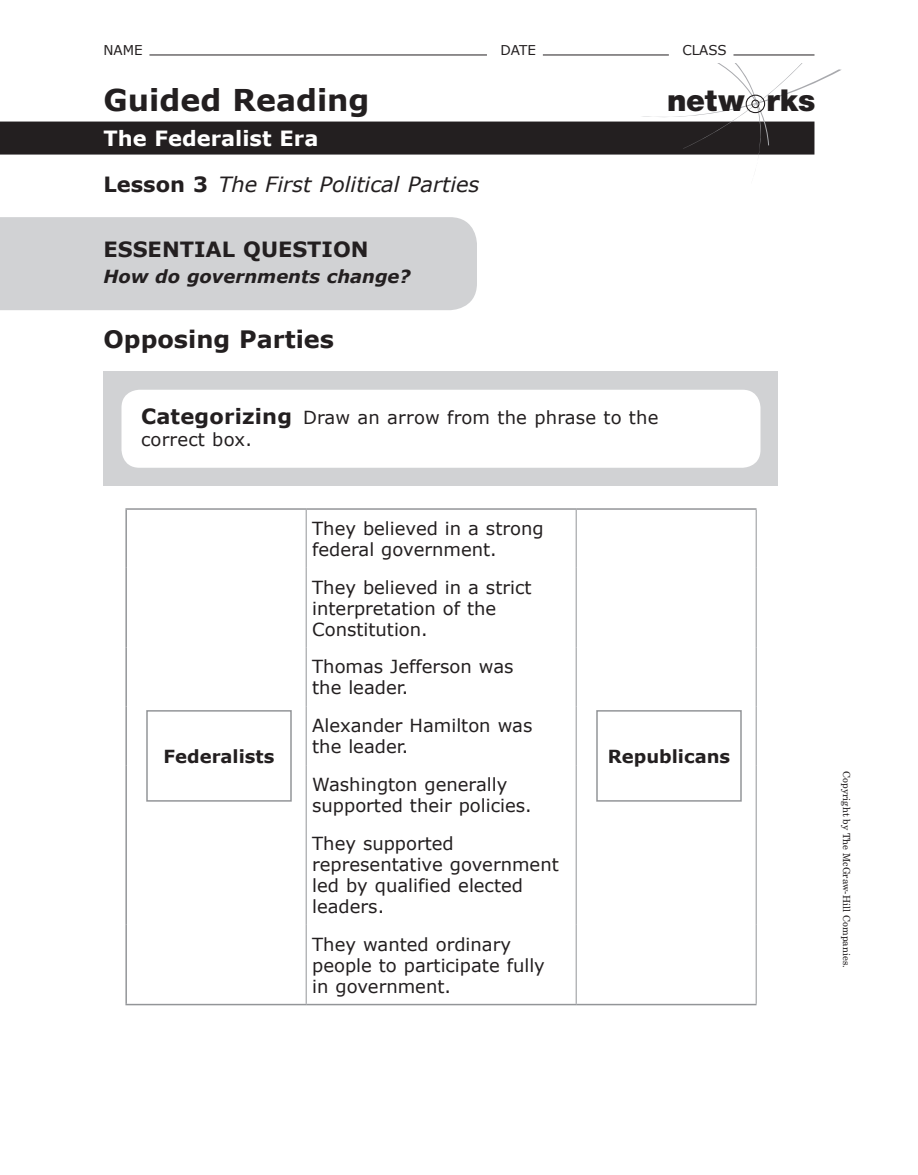
<style>
.page{position:relative;width:918px;height:1175px;background:#fff}
.page>*{position:absolute;margin:0;border:0;box-sizing:border-box;transform-origin:0 0}
.t1{font:900 30.15px "Helvetica Neue LT Std";color:#231f20}
.Asset_TitleA{font:700 30px "Verdana";color:#231f20}
.Asset_HA__R_indent{font:700 24px "Verdana";color:#231f20}
.Asset_LessonTitle_RI{font:italic 21px "Verdana";color:#231f20}
.t2{font:700 21px "Verdana";color:#231f20}
.Asset_TitleB{font:700 21px "Verdana";color:#fff}
.Table_TX__l{font:18px/21px "Verdana";color:#231f20}
.t3{font:italic 700 18px "Verdana";color:#231f20}
.Table_TX__l-2{font:700 18px "Verdana";color:#231f20}
.z_NDC_TX{font:13.5px "Verdana";color:#231f20}
.z_Copyright{font:9.75px "New Century Schlbk LT Std";color:#231f20}
.s1{font-weight:700;font-style:normal}
.s2{font-weight:700;font-size:21px}
</style>
<div class="page">
<hr style="left:149px;top:55px;width:338px;height:1px;background:#231f20">
<hr style="left:543px;top:55px;width:126px;height:1px;background:#231f20">
<hr style="left:734px;top:55px;width:80px;height:1px;background:#231f20">
<div style="left:0;top:122px;width:814px;height:32px;background:#231f20"></div>
<div style="left:104px;top:372px;width:674px;height:114px;background:#d1d2d4"></div>
<div style="left:122px;top:390px;width:638px;height:78px;background:#fff;border-radius:18px"></div>
<hr style="left:125px;top:508px;width:181px;height:2px;background:#939598">
<hr style="left:125px;top:510px;width:2px;height:58px;background:#939598">
<hr style="left:306px;top:508px;width:270px;height:2px;background:#939598">
<hr style="left:576px;top:508px;width:181px;height:2px;background:#939598">
<hr style="left:125px;top:568px;width:2px;height:79px;background:#939598">
<hr style="left:125px;top:647px;width:2px;height:59px;background:#939598">
<hr style="left:125px;top:706px;width:2px;height:59px;background:#939598">
<hr style="left:125px;top:765px;width:2px;height:59px;background:#939598">
<hr style="left:125px;top:824px;width:2px;height:100px;background:#939598">
<hr style="left:125px;top:924px;width:2px;height:79px;background:#939598">
<hr style="left:125px;top:1003px;width:181px;height:2px;background:#939598">
<hr style="left:306px;top:1003px;width:270px;height:2px;background:#939598">
<hr style="left:576px;top:1003px;width:181px;height:2px;background:#939598">
<hr style="left:756px;top:510px;width:1px;height:58px;background:#939598">
<hr style="left:756px;top:568px;width:1px;height:79px;background:#939598">
<hr style="left:756px;top:647px;width:1px;height:59px;background:#939598">
<hr style="left:756px;top:706px;width:1px;height:59px;background:#939598">
<hr style="left:756px;top:765px;width:1px;height:59px;background:#939598">
<hr style="left:756px;top:824px;width:1px;height:100px;background:#939598">
<hr style="left:756px;top:924px;width:1px;height:79px;background:#939598">
<hr style="left:306px;top:510px;width:1px;height:58px;background:#939598">
<hr style="left:576px;top:510px;width:1px;height:58px;background:#939598">
<hr style="left:306px;top:568px;width:1px;height:79px;background:#939598">
<hr style="left:576px;top:568px;width:1px;height:79px;background:#939598">
<hr style="left:306px;top:647px;width:1px;height:59px;background:#939598">
<hr style="left:576px;top:647px;width:1px;height:59px;background:#939598">
<hr style="left:306px;top:706px;width:1px;height:59px;background:#939598">
<hr style="left:576px;top:706px;width:1px;height:59px;background:#939598">
<hr style="left:306px;top:765px;width:1px;height:59px;background:#939598">
<hr style="left:576px;top:765px;width:1px;height:59px;background:#939598">
<hr style="left:306px;top:824px;width:1px;height:100px;background:#939598">
<hr style="left:576px;top:824px;width:1px;height:100px;background:#939598">
<hr style="left:306px;top:924px;width:1px;height:79px;background:#939598">
<hr style="left:576px;top:924px;width:1px;height:79px;background:#939598">
<div style="left:0;top:217px;width:477px;height:93px;background:#d1d2d4"></div>
<div style="left:146px;top:710px;width:146px;height:91px;border:2px solid #939598"></div>
<div style="left:596px;top:710px;width:146px;height:91px;border:2px solid #939598"></div>
<svg style="left:640px;top:63px;width:202px;height:93px"></svg>
<p class="z_NDC_TX" style="left:104px;top:42px;width:41px">NAME</p>
<p class="z_NDC_TX" style="left:500px;top:42px;width:37px">DATE</p>
<p class="z_NDC_TX" style="left:682px;top:42px;width:46px">CLASS</p>
<p class="Asset_TitleA" style="left:104px;top:81px;width:268px">Guided Reading</p>
<p class="Asset_TitleB" style="left:104px;top:125px;width:216px">The Federalist Era</p>
<p class="Asset_LessonTitle_RI" style="left:104px;top:171px;width:378px"><span class="s1">Lesson 3</span> The First Political Parties</p>
<p class="t2" style="left:104px;top:236px;width:267px">ESSENTIAL QUESTION</p>
<p class="t3" style="left:104px;top:264px;width:309px">How do governments change?</p>
<p class="Asset_HA__R_indent" style="left:104px;top:323px;width:232px">Opposing Parties</p>
<h1 class="t1" style="left:667px;top:83px;width:150px">netw rks</h1>
<p class="Table_TX__l" style="left:141px;top:406px;width:519px;line-height:22.5px"><span class="s2">Categorizing</span> Draw an arrow from the phrase to the correct box.</p>
<p class="Table_TX__l" style="left:312px;top:518px;width:233px">They believed in a strong federal government.</p>
<p class="Table_TX__l" style="left:312px;top:577px;width:221px">They believed in a strict interpretation of the<br>Constitution.</p>
<p class="Table_TX__l" style="left:312px;top:656px;width:203px">Thomas Jefferson was the leader.</p>
<p class="Table_TX__l" style="left:312px;top:715px;width:222px">Alexander Hamilton was the leader.</p>
<p class="Table_TX__l" style="left:312px;top:774px;width:221px">Washington generally supported their policies.</p>
<p class="Table_TX__l" style="left:312px;top:833px;width:248px">They supported representative government led by qualified elected leaders.</p>
<p class="Table_TX__l" style="left:312px;top:933px;width:234px">They wanted ordinary people to participate fully in government.</p>
<p class="Table_TX__l-2" style="left:163px;top:744px;width:113px">Federalists</p>
<p class="Table_TX__l-2" style="left:608px;top:744px;width:124px">Republicans</p>
<p class="z_Copyright" style="left:853px;top:771px;width:198px;rotate:90deg">Copyright by The McGraw-Hill Companies.</p>
</div>
